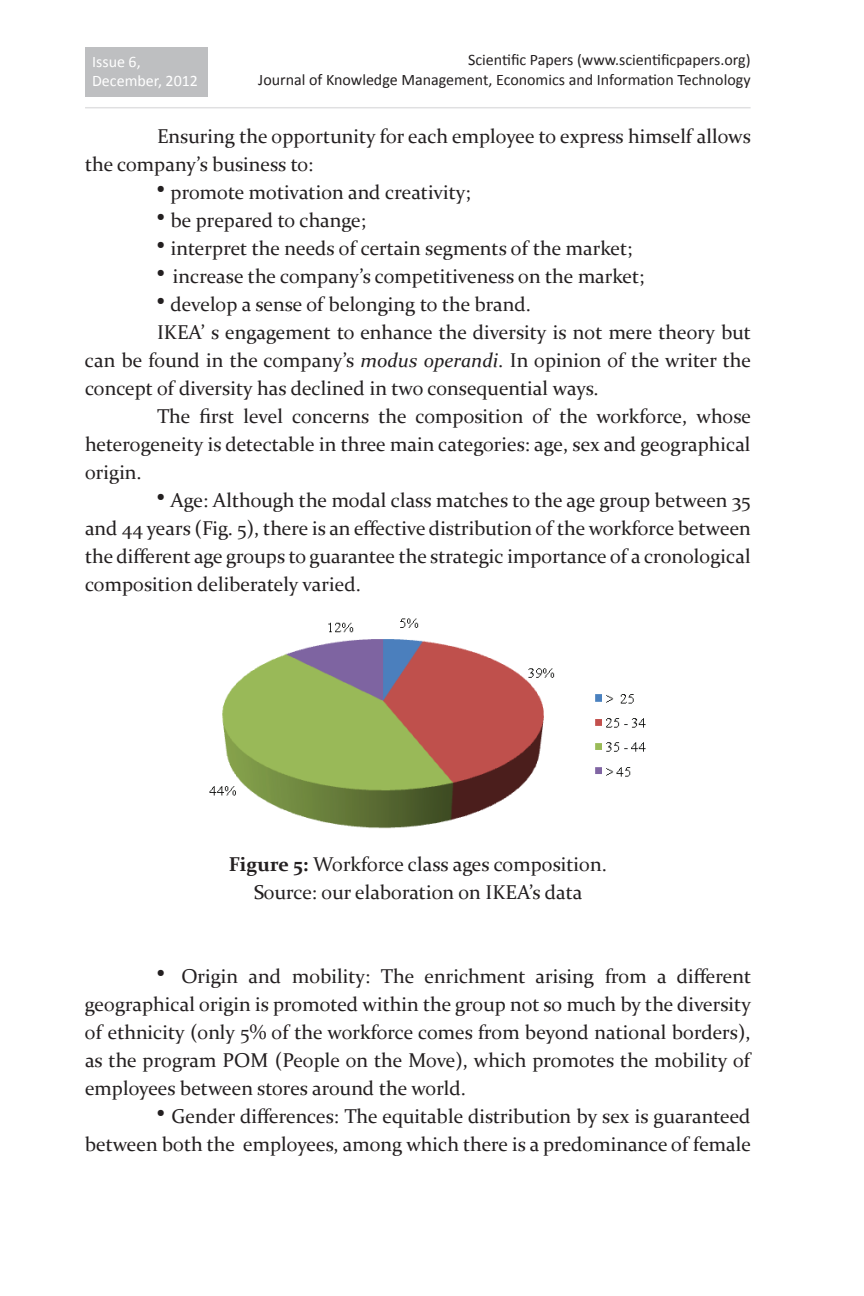
<style>
.page{position:relative;width:864px;height:1296px;background:#fff}
.page>*{position:absolute;margin:0;border:0;box-sizing:border-box;transform-origin:0 0}
.t1{font:20px/28px "Constantia";color:#231f20;text-align:justify}
.t2{font:16px/20px "Calibri";color:#231f20;text-align:right}
.t3{font:16px/19.2px "Calibri";color:#fff}
.s1{font-size:28px}
.s2{font-style:italic}
.s3{font-weight:700}
</style>
<div class="page">
<hr style="left:85px;top:107px;width:666px;height:1px;background:#c7c8ca">
<div style="left:85px;top:47px;width:122px;height:49px;background:#bebfc1"></div>
<img style="left:209px;top:618px;width:437px;height:211px">
<p class="t3" style="left:92px;top:51px;width:107px">Issue 6,<br>December, 2012</p>
<p class="t2" style="left:258px;top:49px;width:494px">Scientific Papers (www.scientificpapers.org)<br>Journal of Knowledge Management, Economics and Information Technology</p>
<p class="t1" style="left:85px;top:122px;width:667px;text-indent:72px">Ensuring the opportunity for each employee to express himself allows the company’s business to:</p>
<p class="t1" style="left:157px;top:178px;width:315px"><span class="s1">•</span> promote motivation and creativity;</p>
<p class="t1" style="left:157px;top:206px;width:210px"><span class="s1">•</span> be prepared to change;</p>
<p class="t1" style="left:157px;top:234px;width:477px"><span class="s1">•</span> interpret the needs of certain segments of the market;</p>
<p class="t1" style="left:157px;top:262px;width:489px"><span class="s1">•</span> increase the company’s competitiveness on the market;</p>
<p class="t1" style="left:157px;top:290px;width:375px"><span class="s1">•</span> develop a sense of belonging to the brand.</p>
<p class="t1" style="left:157px;top:318px;width:595px">IKEA’ s engagement to enhance the diversity is not mere theory but</p>
<p class="t1" style="left:85px;top:346px;width:668px">can be found in the company’s <span class="s2">modus operandi</span>. In opinion of the writer the</p>
<p class="t1" style="left:85px;top:374px;width:515px">concept of diversity has declined in two consequential ways.</p>
<p class="t1" style="left:157px;top:402px;width:596px">The first level concerns the composition of the workforce, whose</p>
<p class="t1" style="left:85px;top:430px;width:667px">heterogeneity is detectable in three main categories: age, sex and geographical</p>
<p class="t1" style="left:85px;top:458px;width:58px">origin.</p>
<p class="t1" style="left:85px;top:486px;width:667px;text-indent:72px"><span class="s1">•</span> Age: Although the modal class matches to the age group between 35 and 44 years (Fig. 5), there is an effective distribution of the workforce between the different age groups to guarantee the strategic importance of a cronological composition deliberately varied.</p>
<p class="t1" style="left:229px;top:850px;width:380px;text-align:center"><span class="s3">Figure 5:</span> Workforce class ages composition.<br>Source: our elaboration on IKEA’s data</p>
<p class="t1" style="left:85px;top:962px;width:668px;text-indent:72px"><span class="s1">•</span> Origin and mobility: The enrichment arising from a different geographical origin is promoted within the group not so much by the diversity of ethnicity (only 5% of the workforce comes from beyond national borders), as the program POM (People on the Move), which promotes the mobility of employees between stores around the world.</p>
<p class="t1" style="left:85px;top:1102px;width:668px;text-align:right"><span class="s1">•</span> Gender differences: The equitable distribution by sex is guaranteed between both the employees, among which there is a predominance of female</p>
</div>
